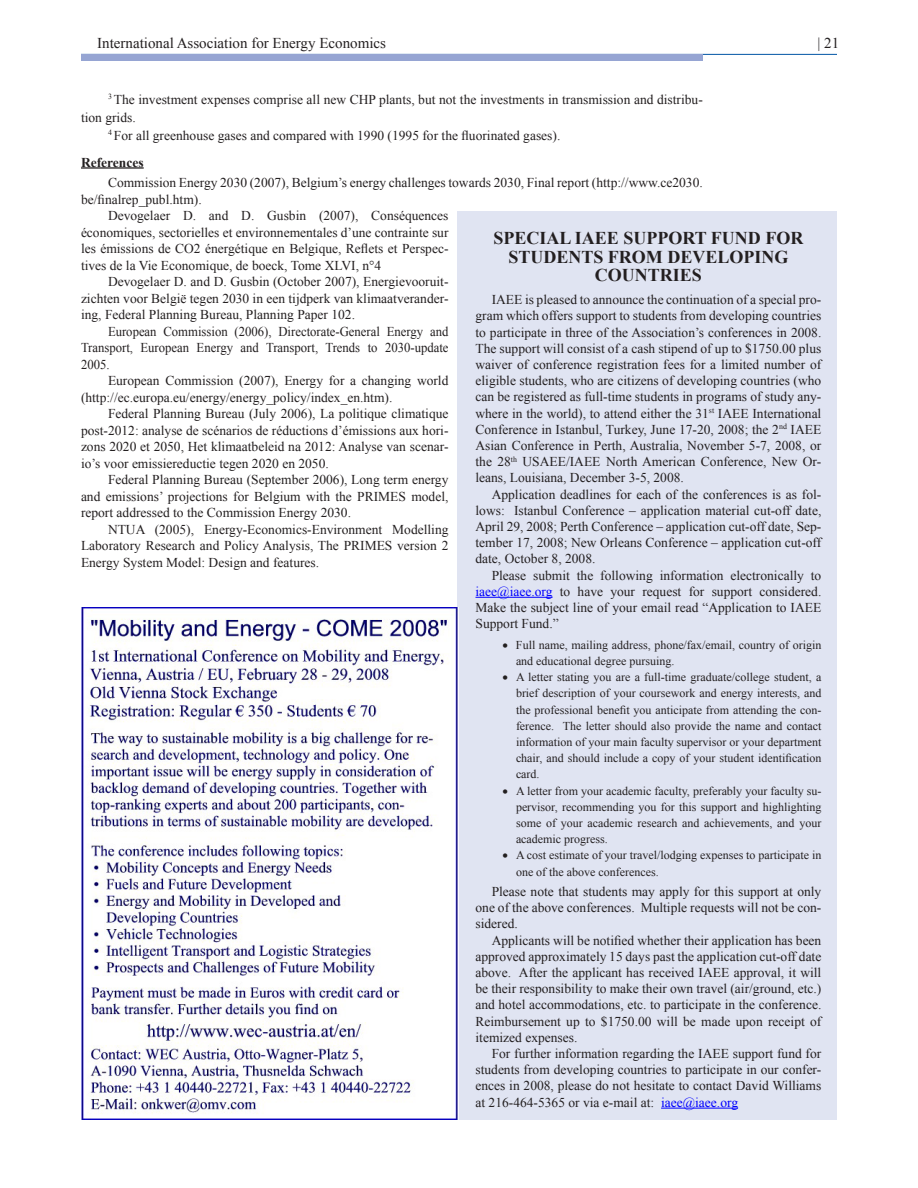
<style>
.page{position:relative;width:918px;height:1188px;background:#fff}
.page>*{position:absolute;margin:0;border:0;box-sizing:border-box;transform-origin:0 0}
.t1{font:700 18px/18.8px "Times New Roman";color:#231f20;text-align:center}
.t2{font:15px "Times New Roman";color:#231f20}
.Standard_Paragraph{font:13.5px/16.2px "Times New Roman";color:#231f20;text-align:justify}
.Footnotes___Referenc{font:13.5px/16.5px "Times New Roman";color:#231f20;text-align:justify}
.Footnotes___Referenc-2{font:13.5px/16.5px "Times New Roman";color:#231f20;text-align:justify;scale:.94 1}
.FootnotesHeading{font:700 13.5px "Times New Roman";color:#231f20}
.Indent{font:12px/16.2px "Times New Roman";color:#231f20;text-align:justify}
.Indent_space_above{font:12px/16.2px "Times New Roman";color:#231f20}
.Indent_space_after{font:12px/16.2px "Times New Roman";color:#231f20}
.s1{color:#00f}
</style>
<div class="page">
<hr style="left:81px;top:54px;width:756px;height:1px;background:#0155a5">
<div style="left:81px;top:55px;width:622px;height:6px;background:#96a5d3"></div>
<hr style="left:81px;top:167px;width:63px;height:2px;background:#231f20">
<div style="left:458px;top:212px;width:379px;height:908px;background:#e0e4f2"></div>
<hr style="left:476px;top:597px;width:77px;height:1px;background:#00f">
<hr style="left:661px;top:1108px;width:77px;height:1px;background:#00f">
<img style="left:81px;top:607px;width:378px;height:513px">
<p class="t2" style="left:97px;top:33px;width:290px">International Association for Energy Economics</p>
<p class="t2" style="left:818px;top:33px;width:23px">| 21</p>
<p class="Footnotes___Referenc" style="left:81px;top:90px;width:623px;line-height:18px;text-indent:27px"><sup>3</sup> The investment expenses comprise all new CHP plants, but not the investments in transmission and distribu&shy;tion grids.</p>
<p class="Footnotes___Referenc" style="left:108px;top:127px;width:454px"><sup>4</sup> For all greenhouse gases and compared with 1990 (1995 for the fluorinated gases).</p>
<p class="FootnotesHeading" style="left:81px;top:153px;width:64px">References</p>
<p class="Footnotes___Referenc" style="left:81px;top:174px;width:623px;text-indent:27px">Commission Energy 2030 (2007), Belgium’s energy challenges towards 2030, Final report (http://www.ce2030. be/finalrep_publ.htm).</p>
<p class="Footnotes___Referenc" style="left:81px;top:207px;width:369px;text-indent:27px">Devogelaer D. and D. Gusbin (2007), Conséquences économiques, sectorielles et environnementales d’une contrainte sur les émissions de CO2 énergétique en Belgique, Reflets et Perspec&shy;tives de la Vie Economique, de boeck, Tome XLVI, n°4</p>
<p class="Footnotes___Referenc" style="left:81px;top:273px;width:369px;text-indent:27px">Devogelaer D. and D. Gusbin (October 2007), Energievooruit&shy;zichten voor België tegen 2030 in een tijdperk van klimaatverander&shy;ing, Federal Planning Bureau, Planning Paper 102.</p>
<p class="Footnotes___Referenc-2" style="left:81px;top:323px;width:392px;text-indent:27px">European Commission (2006), Directorate-General Energy and Transport, European Energy and Transport, Trends to 2030-update 2005.</p>
<p class="Footnotes___Referenc" style="left:81px;top:372px;width:369px;text-indent:27px">European Commission (2007), Energy for a changing world (http://ec.europa.eu/energy/energy_policy/index_en.htm).</p>
<p class="Footnotes___Referenc" style="left:81px;top:405px;width:369px;text-indent:27px">Federal Planning Bureau (July 2006), La politique climatique post-2012: analyse de scénarios de réductions d’émissions aux hori&shy;zons 2020 et 2050, Het klimaatbeleid na 2012: Analyse van scenar&shy;io’s voor emissiereductie tegen 2020 en 2050.</p>
<p class="Footnotes___Referenc" style="left:81px;top:471px;width:369px;text-indent:27px">Federal Planning Bureau (September 2006), Long term energy and emissions’ projections for Belgium with the PRIMES model, report addressed to the Commission Energy 2030.</p>
<p class="Footnotes___Referenc" style="left:81px;top:521px;width:369px;text-indent:27px">NTUA (2005), Energy-Economics-Environment Modelling Laboratory Research and Policy Analysis, The PRIMES version 2<br>Energy System Model: Design and features.</p>
<p class="t1" style="left:493px;top:228px;width:312px">SPECIAL IAEE SUPPORT FUND FOR<br>STUDENTS FROM DEVELOPING<br>COUNTRIES</p>
<p class="Standard_Paragraph" style="left:476px;top:291px;width:347px;text-indent:16px">IAEE is pleased to announce the continuation of a special pro&shy;gram which offers support to students from developing countries to participate in three of the Association’s conferences in 2008.<br>The support will consist of a cash stipend of up to $1750.00 plus waiver of conference registration fees for a limited number of eligible students, who are citizens of developing countries (who can be registered as full-time students in programs of study any&shy;where in the world), to attend either the 31<sup>st</sup> IAEE International Conference in Istanbul, Turkey, June 17-20, 2008; the 2<sup>nd</sup> IAEE Asian Conference in Perth, Australia, November 5-7, 2008, or the 28<sup>th</sup> USAEE/IAEE North American Conference, New Or&shy;leans, Louisiana, December 3-5, 2008.</p>
<p class="Standard_Paragraph" style="left:476px;top:486px;width:347px;text-indent:16px">Application deadlines for each of the conferences is as fol&shy;lows: Istanbul Conference – application material cut-off date, April 29, 2008; Perth Conference – application cut-off date, Sep&shy;tember 17, 2008; New Orleans Conference – application cut-off date, October 8, 2008.</p>
<p class="Standard_Paragraph" style="left:476px;top:567px;width:347px;text-indent:16px">Please submit the following information electronically to <span class="s1">iaee@iaee.org</span> to have your request for support considered.<br>Make the subject line of your email read “Application to IAEE Support Fund.”</p>
<p class="Indent_space_above" style="left:516px;top:636px;width:307px;text-indent:-14px">• Full name, mailing address, phone/fax/email, country of origin and educational degree pursuing.</p>
<p class="Indent" style="left:516px;top:669px;width:307px;text-indent:-14px">• A letter stating you are a full-time graduate/college student, a brief description of your coursework and energy interests, and the professional benefit you anticipate from attending the con&shy;ference. The letter should also provide the name and contact information of your main faculty supervisor or your department chair, and should include a copy of your student identification card.</p>
<p class="Indent" style="left:516px;top:782px;width:307px;text-indent:-14px">• A letter from your academic faculty, preferably your faculty su&shy;pervisor, recommending you for this support and highlighting some of your academic research and achievements, and your academic progress.</p>
<p class="Indent_space_after" style="left:516px;top:847px;width:307px;text-indent:-14px">• A cost estimate of your travel/lodging expenses to participate in one of the above conferences.</p>
<p class="Standard_Paragraph" style="left:476px;top:883px;width:347px;text-indent:16px">Please note that students may apply for this support at only one of the above conferences. Multiple requests will not be con&shy;sidered.</p>
<p class="Standard_Paragraph" style="left:476px;top:932px;width:347px;text-indent:16px">Applicants will be notified whether their application has been approved approximately 15 days past the application cut-off date above. After the applicant has received IAEE approval, it will be their responsibility to make their own travel (air/ground, etc.) and hotel accommodations, etc. to participate in the conference.<br>Reimbursement up to $1750.00 will be made upon receipt of itemized expenses.</p>
<p class="Standard_Paragraph" style="left:476px;top:1045px;width:347px;text-indent:16px">For further information regarding the IAEE support fund for students from developing countries to participate in our confer&shy;ences in 2008, please do not hesitate to contact David Williams at 216-464-5365 or via e-mail at: <span class="s1">iaee@iaee.org</span></p>
</div>
